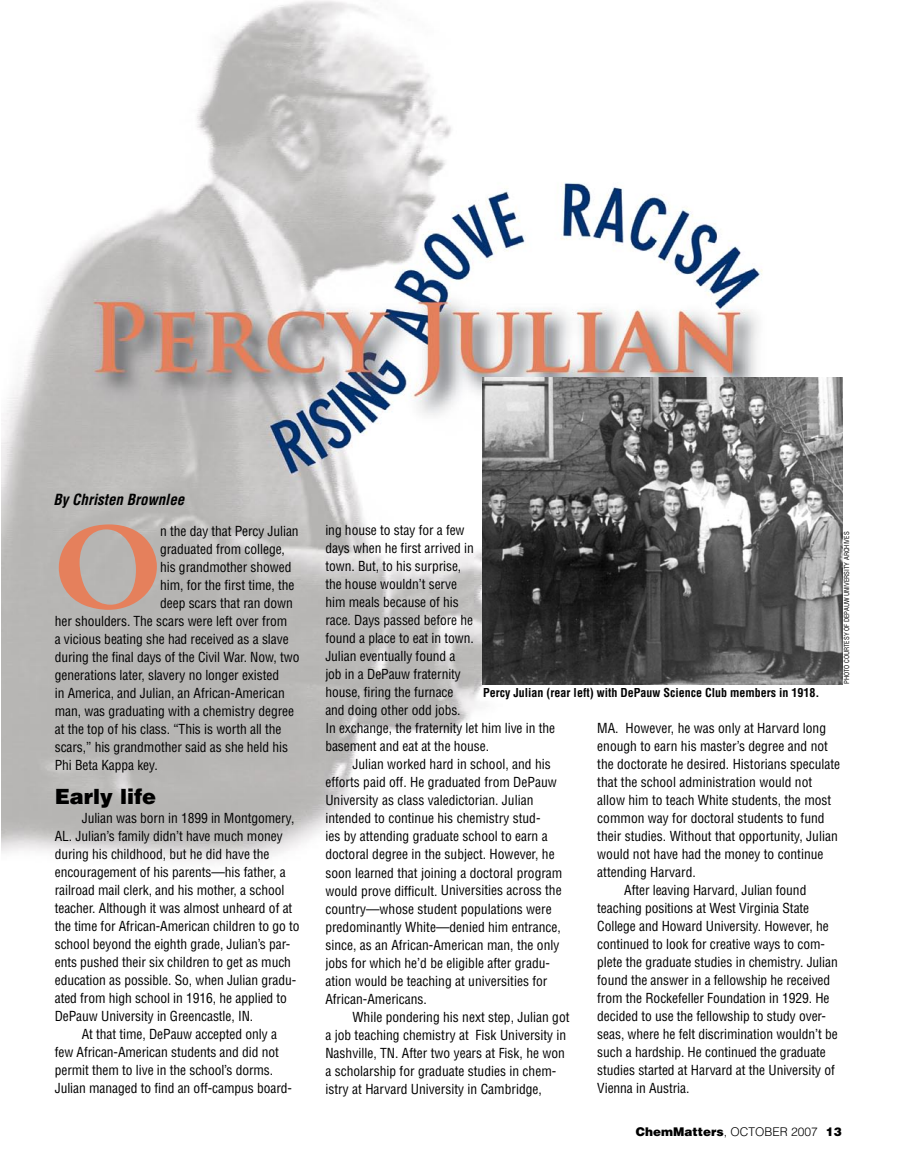
<style>
.page{position:relative;width:905px;height:1175px;background:#fff}
.page>*{position:absolute;margin:0;border:0;box-sizing:border-box;transform-origin:0 0}
.t1{font:500 115.5px "Catull";color:#e5805c}
.t2{font:900 21px "Helvetica";color:#000}
.t3{font:italic 700 condensed 15px "Helvetica";color:#000}
.t4{font:condensed 13.5px/18px "Helvetica";letter-spacing:-.005em;color:#000}
.t5{font:700 condensed 12px "Helvetica";color:#000}
.t6{font:900 12px "Helvetica";color:#000}
.t7{font:condensed 6.75px "Helvetica";color:#000}
.s1{font-weight:300}
</style>
<div class="page">
<img style="left:2px;top:0;width:789px;height:863px">
<img style="left:483px;top:378px;width:359px;height:306px">
<p class="t3" style="left:53px;top:490px;width:132px">By Christen Brownlee</p>
<h1 class="t1" style="left:55px;top:500px;width:107px">O</h1>
<p class="t4" style="left:160px;top:522px;width:140px">n the day that Percy Julian</p>
<p class="t4" style="left:160px;top:540px;width:126px">graduated from college,</p>
<p class="t4" style="left:160px;top:558px;width:133px">his grandmother showed</p>
<p class="t4" style="left:160px;top:576px;width:136px">him, for the first time, the</p>
<p class="t4" style="left:160px;top:594px;width:134px">deep scars that ran down</p>
<p class="t4" style="left:55px;top:612px;width:234px">her shoulders. The scars were left over from</p>
<p class="t4" style="left:55px;top:630px;width:235px">a vicious beating she had received as a slave</p>
<p class="t4" style="left:55px;top:648px;width:246px">during the final days of the Civil War. Now, two</p>
<p class="t4" style="left:55px;top:666px;width:226px">generations later, slavery no longer existed</p>
<p class="t4" style="left:55px;top:684px;width:231px">in America, and Julian, an African-American</p>
<p class="t4" style="left:55px;top:702px;width:241px">man, was graduating with a chemistry degree</p>
<p class="t4" style="left:55px;top:720px;width:228px">at the top of his class. “This is worth all the</p>
<p class="t4" style="left:55px;top:738px;width:235px">scars,” his grandmother said as she held his</p>
<p class="t4" style="left:55px;top:756px;width:105px">Phi Beta Kappa key.</p>
<h2 class="t2" style="left:55px;top:783px;width:103px">Early life</h2>
<p class="t4" style="left:82px;top:809px;width:214px">Julian was born in 1899 in Montgomery,</p>
<p class="t4" style="left:55px;top:827px;width:229px">AL. Julian’s family didn’t have much money</p>
<p class="t4" style="left:55px;top:845px;width:216px">during his childhood, but he did have the</p>
<p class="t4" style="left:55px;top:863px;width:232px">encouragement of his parents—his father, a</p>
<p class="t4" style="left:55px;top:881px;width:231px">railroad mail clerk, and his mother, a school</p>
<p class="t4" style="left:55px;top:899px;width:239px">teacher. Although it was almost unheard of at</p>
<p class="t4" style="left:55px;top:917px;width:246px">the time for African-American children to go to</p>
<p class="t4" style="left:55px;top:935px;width:237px">school beyond the eighth grade, Julian’s par-</p>
<p class="t4" style="left:55px;top:953px;width:238px">ents pushed their six children to get as much</p>
<p class="t4" style="left:55px;top:971px;width:243px">education as possible. So, when Julian gradu-</p>
<p class="t4" style="left:55px;top:989px;width:234px">ated from high school in 1916, he applied to</p>
<p class="t4" style="left:55px;top:1007px;width:200px">DePauw U niversity in Greencastle, I N.</p>
<p class="t4" style="left:82px;top:1025px;width:197px">At that time, DePauw accepted only a</p>
<p class="t4" style="left:55px;top:1043px;width:226px">few African-American students and did not</p>
<p class="t4" style="left:55px;top:1061px;width:220px">permit them to live in the school’s dorms.</p>
<p class="t4" style="left:55px;top:1079px;width:239px">Julian managed to find an off-campus board-</p>
<p class="t4" style="left:325px;top:521px;width:231px">ing house to stay for a few<br>days when he first arrived in<br>town. But, to his surprise,<br>the house wouldn’t serve<br>him meals because of his<br>race. Days passed before he<br>found a place to eat in town.<br>Julian eventually found a<br>job in a DePauw fraternity<br>house, firing the furnace<br>and doing other odd jobs.<br>I n exchange, the fraternity let him live in the basement and eat at the house.</p>
<p class="t4" style="left:325px;top:755px;width:238px;text-indent:27px">Julian worked hard in school, and his efforts paid off. H e graduated from DePauw U niversity as class valedictorian. Julian intended to continue his chemistry stud-<br>ies by attending graduate school to earn a doctoral degree in the subject. H owever, he soon learned that joining a doctoral program would prove difficult. U niversities across the country—whose student populations were predominantly White—denied him entrance, since, as an African-American man, the only jobs for which he’d be eligible after gradu&shy;ation would be teaching at universities for African-Americans.</p>
<p class="t4" style="left:325px;top:1007px;width:246px;text-indent:27px">While pondering his next step, Julian got a job teaching chemistry at Fisk U niversity in Nashville, TN. After two years at Fisk, he won a scholarship for graduate studies in chem&shy;istry at Harvard U niversity in Cambridge,</p>
<p class="t7" style="left:842px;top:684px;width:154px;rotate:-90deg">photo courtesy of Depauw university archives</p>
<p class="t5" style="left:483px;top:685px;width:337px">Percy Julian (rear left) with DePauw Science Club members in 1918.</p>
<p class="t4" style="left:597px;top:719px;width:230px">MA. H owever, he was only at Harvard long</p>
<p class="t4" style="left:597px;top:737px;width:232px">enough to earn his master’s degree and not</p>
<p class="t4" style="left:597px;top:755px;width:244px">the doctorate he desired. H istorians speculate</p>
<p class="t4" style="left:597px;top:773px;width:216px">that the school administration would not</p>
<p class="t4" style="left:597px;top:791px;width:235px">allow him to teach White students, the most</p>
<p class="t4" style="left:597px;top:809px;width:229px">common way for doctoral students to fund</p>
<p class="t4" style="left:597px;top:827px;width:242px">their studies. Without that opportunity, Julian</p>
<p class="t4" style="left:597px;top:845px;width:228px">would not have had the money to continue</p>
<p class="t4" style="left:597px;top:863px;width:100px">attending Harvard.</p>
<p class="t4" style="left:624px;top:881px;width:184px">After leaving Harvard, Julian found</p>
<p class="t4" style="left:597px;top:899px;width:213px">teaching positions at West Virginia State</p>
<p class="t4" style="left:597px;top:917px;width:233px">College and H oward U niversity. H owever, he</p>
<p class="t4" style="left:597px;top:935px;width:229px">continued to look for creative ways to com-</p>
<p class="t4" style="left:597px;top:953px;width:242px">plete the graduate studies in chemistry. Julian</p>
<p class="t4" style="left:597px;top:971px;width:234px">found the answer in a fellowship he received</p>
<p class="t4" style="left:597px;top:989px;width:234px">from the Rockefeller Foundation in 1929. He</p>
<p class="t4" style="left:597px;top:1007px;width:230px">decided to use the fellowship to study over-</p>
<p class="t4" style="left:597px;top:1025px;width:242px">seas, where he felt discrimination wouldn’t be</p>
<p class="t4" style="left:597px;top:1043px;width:230px">such a hardship. He continued the graduate</p>
<p class="t4" style="left:597px;top:1061px;width:239px">studies started at Harvard at the U niversity of</p>
<p class="t4" style="left:597px;top:1079px;width:94px">Vienna in Austria.</p>
<p class="t6" style="left:635px;top:1124px;width:207px">chemmatters<span class="s1">, OCTOBER 2007</span> 13</p>
</div>
